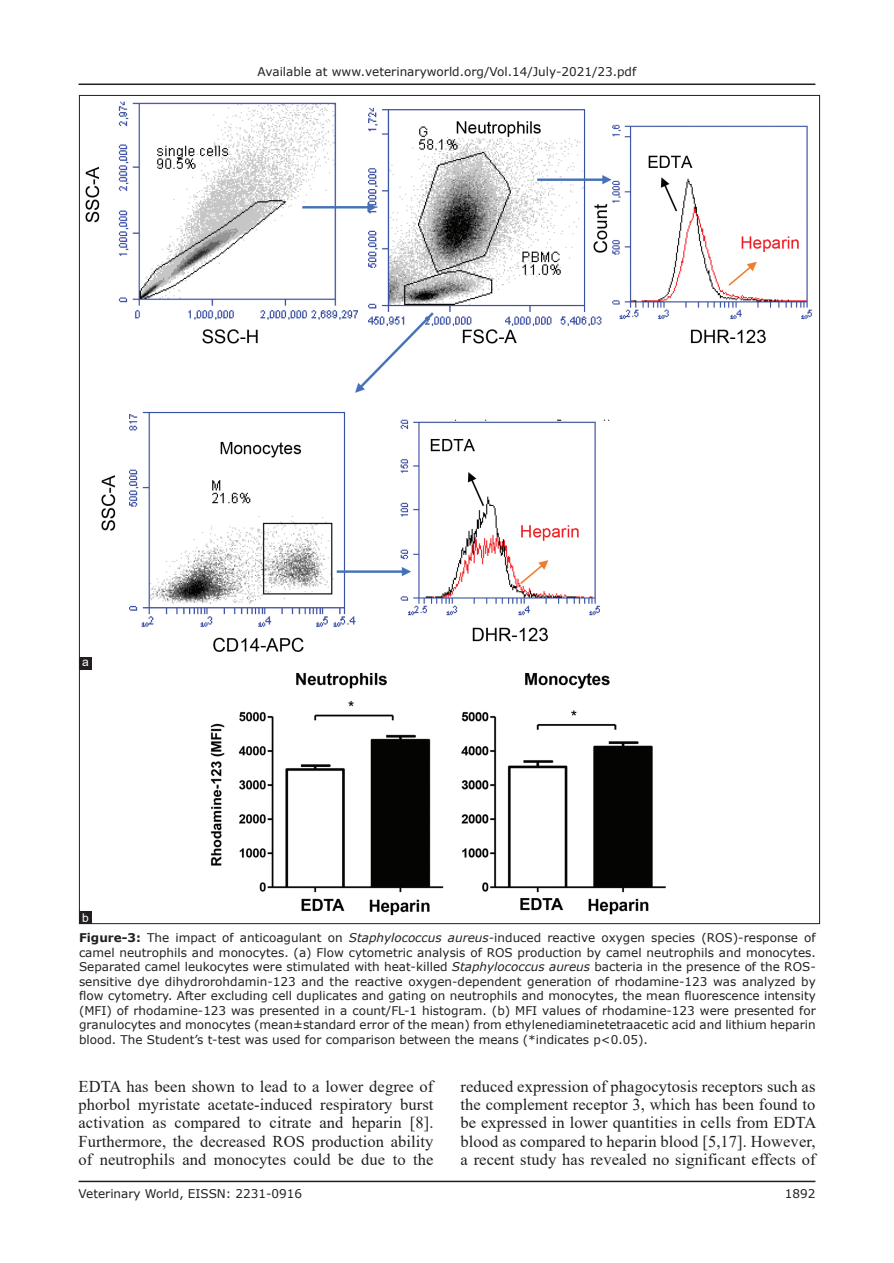
<style>
.page{position:relative;width:894px;height:1263px;background:#fff}
.page>*{position:absolute;margin:0;border:0;box-sizing:border-box;transform-origin:0 0}
.TX{font:16.5px/18.3px "Times New Roman";letter-spacing:.005em;color:#231f20;text-align:justify}
.FGC{font:12px/14.5px "Verdana";color:#231f20;text-align:justify}
.LABEL{font:12px "Arial";color:#fff}
.s1{font-weight:700}
.s2{font-style:italic}
</style>
<div class="page">
<hr style="left:78px;top:1180px;width:737px;height:2px;background:#231f20">
<hr style="left:78px;top:83px;width:737px;height:2px;background:#231f20">
<img style="left:81px;top:101px;width:731px;height:815px">
<div style="left:79px;top:911px;width:13px;height:12px;background:#231f20"></div>
<div style="left:79px;top:656px;width:13px;height:13px;background:#231f20"></div>
<p class="FGC" style="left:257px;top:64px;width:380px">Available at www.veterinaryworld.org/Vol.14/July-2021/23.pdf</p>
<p class="LABEL" style="left:82px;top:654px;width:8px">a</p>
<p class="LABEL" style="left:82px;top:909px;width:8px">b</p>
<p class="FGC" style="left:79px;top:930px;width:738px"><span class="s1">Figure-3:</span> The impact of anticoagulant on <span class="s2">Staphylococcus aureus</span>-induced reactive oxygen species (ROS)-response of camel neutrophils and monocytes. (a) Flow cytometric analysis of ROS production by camel neutrophils and monocytes.<br>Separated camel leukocytes were stimulated with heat-killed <span class="s2">Staphylococcus aureus</span> bacteria in the presence of the ROS&shy;sensitive dye dihydrorohdamin-123 and the reactive oxygen-dependent generation of rhodamine-123 was analyzed by flow cytometry. After excluding cell duplicates and gating on neutrophils and monocytes, the mean fluorescence intensity (MFI) of rhodamine-123 was presented in a count/FL-1 histogram. (b) MFI values of rhodamine-123 were presented for granulocytes and monocytes (mean±standard error of the mean) from ethylenediaminetetraacetic acid and lithium heparin blood. The Student’s t-test was used for comparison between the means (*indicates p&lt;0.05).</p>
<p class="TX" style="left:78px;top:1076px;width:356px">EDTA has been shown to lead to a lower degree of phorbol myristate acetate-induced respiratory burst activation as compared to citrate and heparin [8].<br>Furthermore, the decreased ROS production ability of neutrophils and monocytes could be due to the</p>
<p class="TX" style="left:460px;top:1076px;width:357px">reduced expression of phagocytosis receptors such as the complement receptor 3, which has been found to be expressed in lower quantities in cells from EDTA blood as compared to heparin blood [5,17]. However, a recent study has revealed no significant effects of</p>
<p class="FGC" style="left:78px;top:1186px;width:225px">Veterinary World, EISSN: 2231-0916</p>
<p class="FGC" style="left:784px;top:1186px;width:32px">1892</p>
</div>
